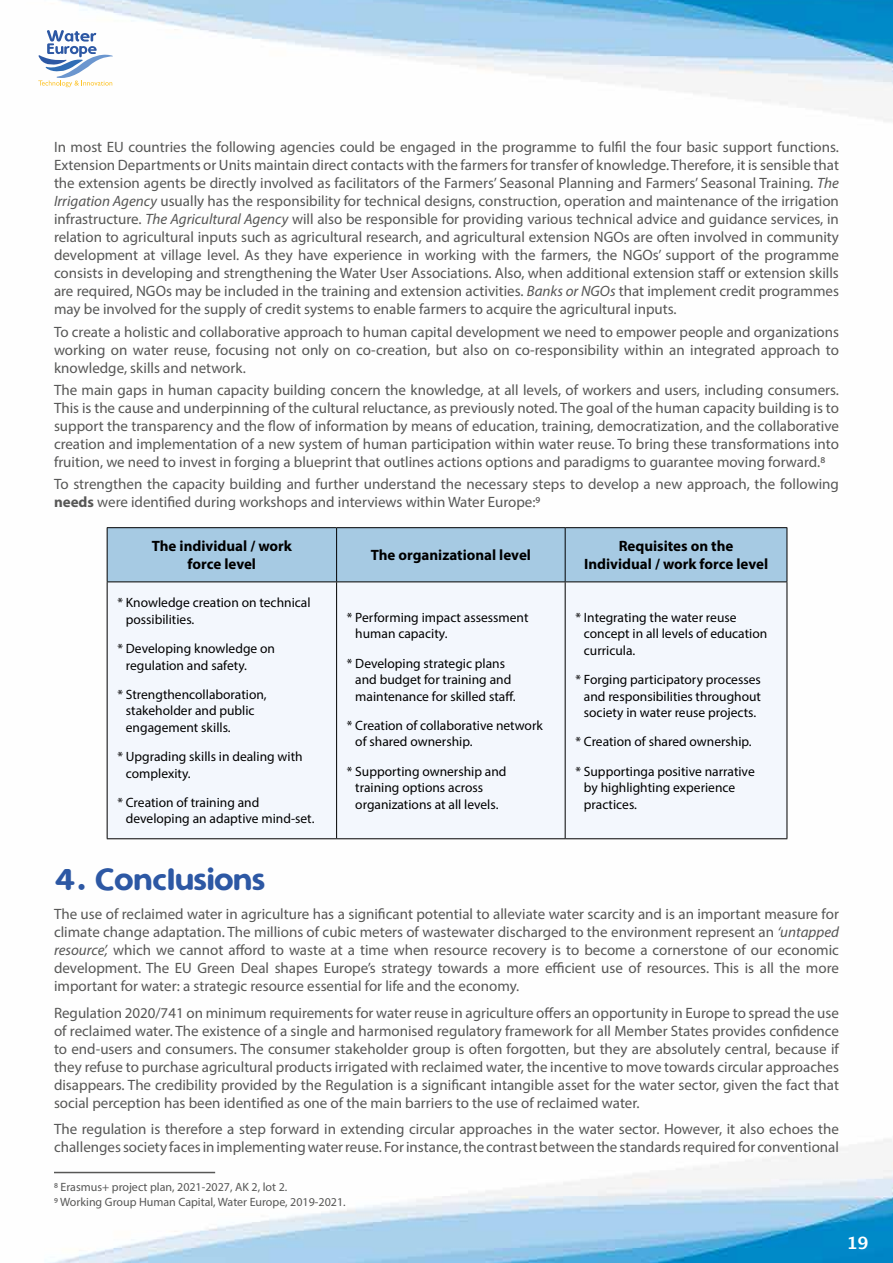
<style>
.page{position:relative;width:893px;height:1263px;background:#fff}
.page>*{position:absolute;margin:0;border:0;box-sizing:border-box;transform-origin:0 0}
.t1{font:33px "Simply Rounded";color:#2d58a4}
.t2{font:700 16.95px "Lucida Grande";color:#fff}
.t3{font:15px/18px "Myriad Pro";color:#575756;text-align:justify}
.t4{font:700 15px/18px "Myriad Pro";color:#000;text-align:center}
.t5{font:13.5px/16.5px "Myriad Pro";color:#000}
.t6{font:12px/15px "Myriad Pro";color:#575756}
.s1{font-style:italic}
.s2{font-weight:700}
</style>
<div class="page">
<img style="left:47px;top:0;width:846px;height:1263px">
<svg style="left:38px;top:30px;width:75px;height:57px"></svg>
<div style="left:108px;top:528px;width:679px;height:53px;background:#a6cae3"></div>
<div style="left:108px;top:582px;width:679px;height:256px;background:#f3f7fd"></div>
<hr style="left:107px;top:527px;width:230px;height:1px;background:#000">
<hr style="left:107px;top:528px;width:1px;height:53px;background:#000">
<hr style="left:337px;top:527px;width:228px;height:1px;background:#000">
<hr style="left:336px;top:528px;width:1px;height:53px;background:#000">
<hr style="left:565px;top:527px;width:222px;height:1px;background:#000">
<hr style="left:565px;top:528px;width:1px;height:53px;background:#000">
<hr style="left:787px;top:528px;width:1px;height:53px;background:#000">
<hr style="left:107px;top:581px;width:230px;height:1px;background:#000">
<hr style="left:107px;top:582px;width:1px;height:256px;background:#000">
<hr style="left:337px;top:581px;width:228px;height:1px;background:#000">
<hr style="left:336px;top:582px;width:1px;height:256px;background:#000">
<hr style="left:565px;top:581px;width:222px;height:1px;background:#000">
<hr style="left:565px;top:582px;width:1px;height:256px;background:#000">
<hr style="left:787px;top:582px;width:1px;height:256px;background:#000">
<hr style="left:107px;top:838px;width:230px;height:1px;background:#000">
<hr style="left:337px;top:838px;width:228px;height:1px;background:#000">
<hr style="left:565px;top:838px;width:222px;height:1px;background:#000">
<hr style="left:54px;top:1172px;width:161px;height:1px;background:#575756">
<p class="t3" style="left:54px;top:138px;width:786px">In most EU countries the following agencies could be engaged in the programme to fulfil the four basic support functions.<br>Extension Departments or Units maintain direct contacts with the farmers for transfer of knowledge. Therefore, it is sensible that the extension agents be directly involved as facilitators of the Farmers’ Seasonal Planning and Farmers’ Seasonal Training. <span class="s1">The Irrigation Agency</span> usually has the responsibility for technical designs, construction, operation and maintenance of the irrigation infrastructure. <span class="s1">The Agricultural Agency</span> will also be responsible for providing various technical advice and guidance services, in relation to agricultural inputs such as agricultural research, and agricultural extension NGOs are often involved in community development at village level. As they have experience in working with the farmers, the NGOs’ support of the programme consists in developing and strengthening the Water User Associations. Also, when additional extension staff or extension skills are required, NGOs may be included in the training and extension activities. <span class="s1">Banks or NGOs</span> that implement credit programmes may be involved for the supply of credit systems to enable farmers to acquire the agricultural inputs.</p>
<p class="t3" style="left:54px;top:322px;width:786px">To create a holistic and collaborative approach to human capital development we need to empower people and organizations working on water reuse, focusing not only on co-creation, but also on co-responsibility within an integrated approach to knowledge, skills and network.</p>
<p class="t3" style="left:54px;top:380px;width:787px">The main gaps in human capacity building concern the knowledge, at all levels, of workers and users, including consumers.<br>This is the cause and underpinning of the cultural reluctance, as previously noted. The goal of the human capacity building is to support the transparency and the flow of information by means of education, training, democratization, and the collaborative creation and implementation of a new system of human participation within water reuse. To bring these transformations into fruition, we need to invest in forging a blueprint that outlines actions options and paradigms to guarantee moving forward.8</p>
<p class="t3" style="left:54px;top:475px;width:786px">To strengthen the capacity building and further understand the necessary steps to develop a new approach, the following <span class="s2">needs</span> were identified during workshops and interviews within Water Europe:9</p>
<p class="t4" style="left:152px;top:537px;width:142px">The individual / work force level</p>
<p class="t4" style="left:371px;top:546px;width:162px">The organizational level</p>
<p class="t4" style="left:584px;top:537px;width:186px">Requisites on the<br>Individual / work force level</p>
<p class="t5" style="left:126px;top:594px;width:186px;text-indent:-8px">* Knowledge creation on technical possibilities.</p>
<p class="t5" style="left:126px;top:640px;width:151px;text-indent:-8px">* Developing knowledge on regulation and safety.</p>
<p class="t5" style="left:126px;top:686px;width:142px;text-indent:-8px">* Strengthencollaboration, stakeholder and public engagement skills.</p>
<p class="t5" style="left:126px;top:748px;width:178px;text-indent:-8px">* Upgrading skills in dealing with complexity.</p>
<p class="t5" style="left:126px;top:794px;width:190px;text-indent:-8px">* Creation of training and developing an adaptive mind-set.</p>
<p class="t5" style="left:355px;top:609px;width:175px;text-indent:-8px">* Performing impact assessment human capacity.</p>
<p class="t5" style="left:355px;top:655px;width:162px;text-indent:-8px">* Developing strategic plans and budget for training and maintenance for skilled staff.</p>
<p class="t5" style="left:355px;top:717px;width:189px;text-indent:-8px">* Creation of collaborative network of shared ownership.</p>
<p class="t5" style="left:355px;top:763px;width:153px;text-indent:-8px">* Supporting ownership and training options across organizations at all levels.</p>
<p class="t5" style="left:584px;top:609px;width:185px;text-indent:-8px">* Integrating the water reuse concept in all levels of education curricula.</p>
<p class="t5" style="left:584px;top:671px;width:179px;text-align:justify;text-indent:-8px">* Forging participatory processes and responsibilities throughout society in water reuse projects.</p>
<p class="t5" style="left:575px;top:727px;width:181px;line-height:29.2px">* Creation of shared ownership. * Supportinga positive narrative</p>
<p class="t5" style="left:584px;top:779px;width:153px">by highlighting experience practices.</p>
<h1 class="t1" style="left:54px;top:861px;width:213px">4. Conclusions</h1>
<p class="t3" style="left:54px;top:905px;width:786px">The use of reclaimed water in agriculture has a significant potential to alleviate water scarcity and is an important measure for climate change adaptation. The millions of cubic meters of wastewater discharged to the environment represent an <span class="s1">‘untapped resource’,</span> which we cannot afford to waste at a time when resource recovery is to become a cornerstone of our economic development. The EU Green Deal shapes Europe’s strategy towards a more efficient use of resources. This is all the more important for water: a strategic resource essential for life and the economy.</p>
<p class="t3" style="left:54px;top:1003px;width:786px">Regulation 2020/741 on minimum requirements for water reuse in agriculture offers an opportunity in Europe to spread the use of reclaimed water. The existence of a single and harmonised regulatory framework for all Member States provides confidence to end-users and consumers. The consumer stakeholder group is often forgotten, but they are absolutely central, because if they refuse to purchase agricultural products irrigated with reclaimed water, the incentive to move towards circular approaches disappears. The credibility provided by the Regulation is a significant intangible asset for the water sector, given the fact that social perception has been identified as one of the main barriers to the use of reclaimed water.</p>
<p class="t3" style="left:54px;top:1120px;width:786px">The regulation is therefore a step forward in extending circular approaches in the water sector. However, it also echoes the challenges society faces in implementing water reuse. For instance, the contrast between the standards required for conventional</p>
<p class="t6" style="left:54px;top:1179px;width:293px">8 Erasmus+ project plan, 2021-2027, AK 2, lot 2.<br>9 Working Group Human Capital, Water Europe, 2019-2021.</p>
<p class="t2" style="left:847px;top:1231px;width:23px">19</p>
</div>
